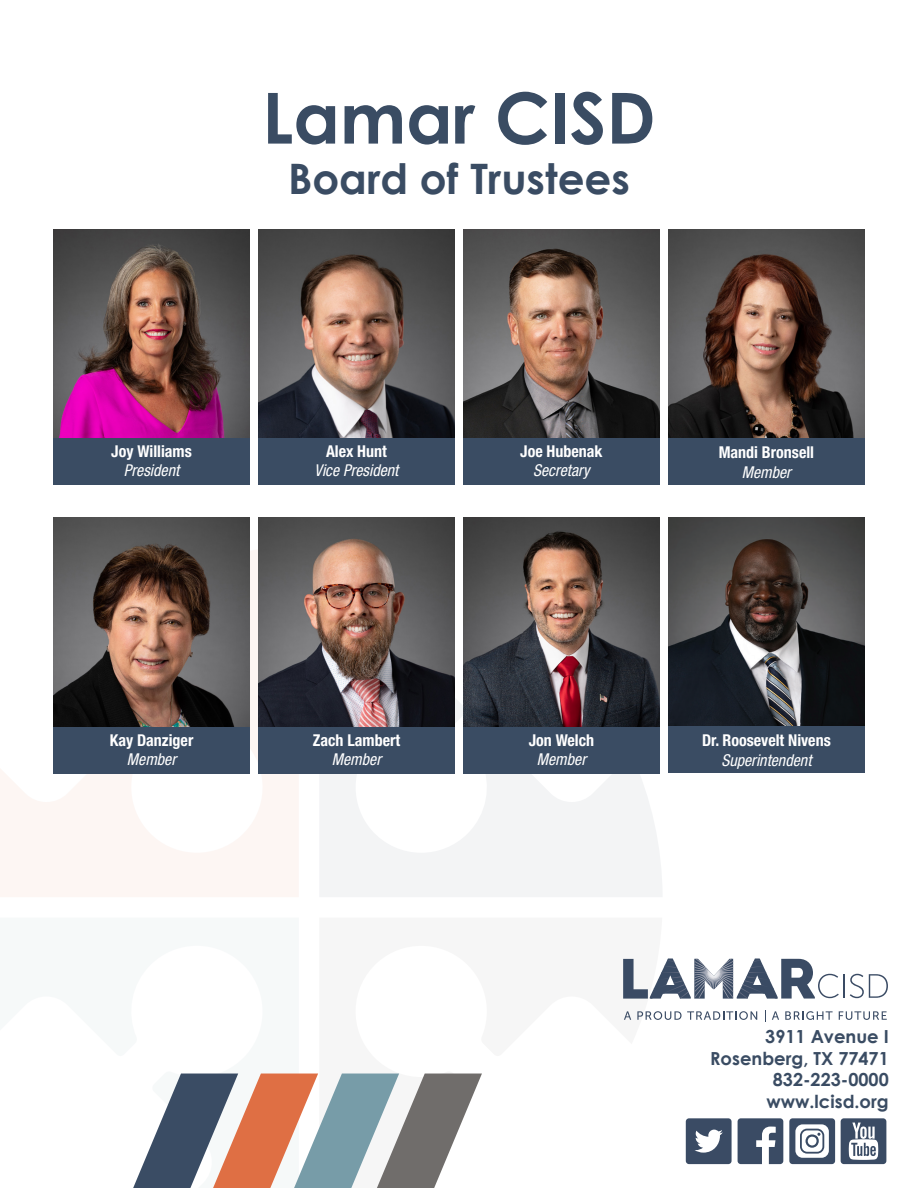
<style>
.page{position:relative;width:918px;height:1188px;background:#fff}
.page>*{position:absolute;margin:0;border:0;box-sizing:border-box;transform-origin:0 0}
.t1{font:700 70.5px "Century Gothic";color:#3a4c63}
.t2{font:700 42px "Century Gothic";color:#3a4c63}
.t3{font:700 18px "Century Gothic";color:#3a4c63}
.t4{font:700 condensed 16.35px "Helvetica Neue LT Std";color:#fff}
.t5{font:italic condensed 16.35px "Helvetica Neue LT Std";color:#fff}
</style>
<div class="page">
<svg style="left:0;top:542px;width:298px;height:355px;fill:#fdf6f3"></svg>
<svg style="left:320px;top:699px;width:342px;height:198px;fill:#f3f4f5"></svg>
<svg style="left:133px;top:1074px;width:349px;height:114px"></svg>
<hr style="left:843px;top:974px;width:2px;height:24px;background:#3a4b64">
<svg style="left:850px;top:974px;width:38px;height:24px"></svg>
<svg style="left:624px;top:1011px;width:7px;height:9px"></svg>
<svg style="left:637px;top:1011px;width:120px;height:9px"></svg>
<svg style="left:765px;top:1010px;width:1px;height:12px"></svg>
<svg style="left:772px;top:1011px;width:7px;height:9px"></svg>
<svg style="left:785px;top:1011px;width:48px;height:9px"></svg>
<svg style="left:839px;top:1011px;width:48px;height:9px"></svg>
<svg style="left:623px;top:958px;width:216px;height:41px"></svg>
<svg style="left:841px;top:1118px;width:45px;height:46px"></svg>
<svg style="left:686px;top:1118px;width:46px;height:46px"></svg>
<svg style="left:738px;top:1118px;width:45px;height:46px"></svg>
<svg style="left:789px;top:1118px;width:46px;height:46px"></svg>
<img style="left:668px;top:230px;width:196px;height:209px">
<div style="left:668px;top:439px;width:197px;height:46px;background:#3a4c63"></div>
<img style="left:668px;top:517px;width:196px;height:210px">
<div style="left:668px;top:727px;width:197px;height:46px;background:#3a4c63"></div>
<img style="left:258px;top:230px;width:197px;height:209px">
<div style="left:258px;top:439px;width:197px;height:46px;background:#3a4c63"></div>
<img style="left:258px;top:518px;width:197px;height:209px">
<div style="left:258px;top:727px;width:197px;height:47px;background:#3a4c63"></div>
<img style="left:463px;top:230px;width:197px;height:209px">
<div style="left:463px;top:439px;width:197px;height:46px;background:#3a4c63"></div>
<img style="left:463px;top:518px;width:197px;height:209px">
<div style="left:463px;top:727px;width:197px;height:47px;background:#3a4c63"></div>
<img style="left:54px;top:518px;width:196px;height:209px">
<div style="left:53px;top:727px;width:197px;height:47px;background:#3a4c63"></div>
<img style="left:54px;top:230px;width:196px;height:209px">
<div style="left:53px;top:439px;width:197px;height:46px;background:#3a4c63"></div>
<p class="t1" style="left:262px;top:64px;width:395px">Lamar CISD</p>
<p class="t2" style="left:288px;top:147px;width:343px">Board of Trustees</p>
<p class="t4" style="left:111px;top:441px;width:82px">Joy Williams</p>
<p class="t5" style="left:124px;top:461px;width:57px">President</p>
<p class="t4" style="left:326px;top:441px;width:62px">Alex Hunt</p>
<p class="t5" style="left:315px;top:461px;width:85px">Vice President</p>
<p class="t4" style="left:520px;top:441px;width:84px">Joe Hubenak</p>
<p class="t5" style="left:533px;top:461px;width:58px">Secretary</p>
<p class="t4" style="left:719px;top:443px;width:97px">Mandi Bronsell</p>
<p class="t5" style="left:742px;top:463px;width:51px">Member</p>
<p class="t4" style="left:110px;top:730px;width:85px">Kay Danziger</p>
<p class="t5" style="left:127px;top:750px;width:51px">Member</p>
<p class="t4" style="left:313px;top:730px;width:89px">Zach Lambert</p>
<p class="t5" style="left:332px;top:750px;width:51px">Member</p>
<p class="t4" style="left:529px;top:730px;width:67px">Jon Welch</p>
<p class="t5" style="left:537px;top:750px;width:51px">Member</p>
<p class="t4" style="left:702px;top:731px;width:130px">Dr. Roosevelt Nivens</p>
<p class="t5" style="left:721px;top:751px;width:92px">Superintendent</p>
<p class="t3" style="left:765px;top:1023px;width:125px">3911 Avenue I</p>
<p class="t3" style="left:710px;top:1045px;width:180px">Rosenberg, TX 77471</p>
<p class="t3" style="left:773px;top:1066px;width:117px">832-223-0000</p>
<p class="t3" style="left:766px;top:1088px;width:124px">www.lcisd.org</p>
</div>
